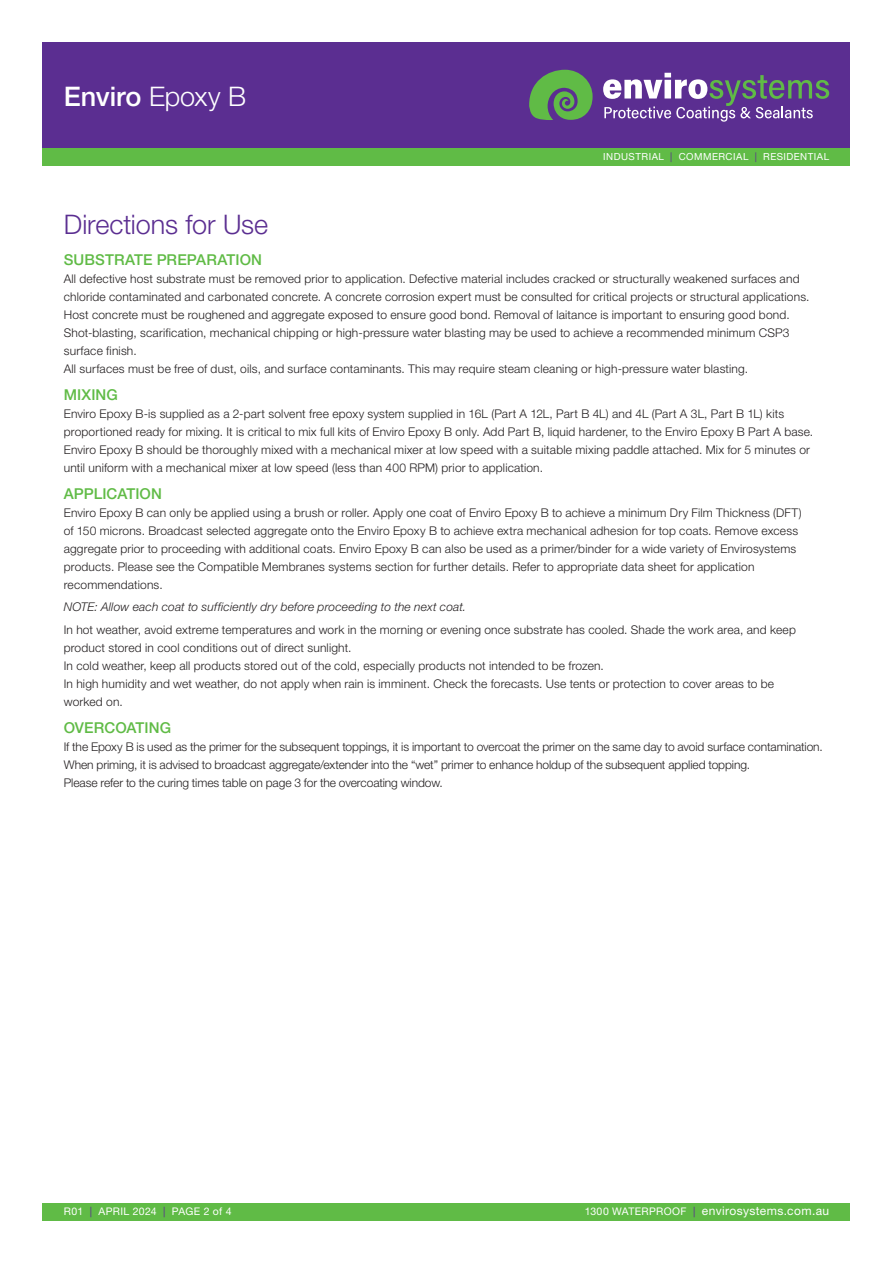
<style>
.page{position:relative;width:893px;height:1263px;background:#fff}
.page>*{position:absolute;margin:0;border:0;box-sizing:border-box;transform-origin:0 0}
.t1{font:300 27px "Helvetica Neue";letter-spacing:-.005em;color:#5b2e91}
.t2{font:500 27px "Helvetica Neue";color:#fff}
.t3{font:500 15px "Helvetica Neue";letter-spacing:.005em;color:#60bb46}
.t4{font:300 12px/18px "Helvetica Neue";letter-spacing:.015em;color:#231f20}
.t5{font:300 12px/18px "Helvetica Neue";letter-spacing:-.005em;color:#231f20}
.t6{font:italic 300 12px "Helvetica Neue";letter-spacing:.015em;color:#231f20}
.t7{font:12px "Helvetica Neue";letter-spacing:.03em;color:#fff}
.t8{font:10.5px "Helvetica Neue";letter-spacing:.03em;color:#fff}
.t9{font:9.75px "Helvetica Neue";letter-spacing:.05em;color:#fff}
.s1{font-weight:300}
.s2{color:#5b2e91}
.s3{font-size:10.5px}
.s4{font-size:10.5px;color:#5b2e91}
</style>
<div class="page">
<div style="left:43px;top:43px;width:807px;height:106px;background:#5b2e91"></div>
<svg style="left:603px;top:73px;width:226px;height:49px"></svg>
<svg style="left:529px;top:70px;width:64px;height:50px"></svg>
<div style="left:43px;top:149px;width:807px;height:17px;background:#60bb46"></div>
<div style="left:43px;top:1203px;width:807px;height:17px;background:#60bb46"></div>
<h1 class="t2" style="left:64px;top:81px;width:184px">Enviro <span class="s1">Epoxy B</span></h1>
<p class="t9" style="left:603px;top:151px;width:227px">INDUSTRIAL <span class="s2">|</span> COMMERCIAL <span class="s2">|</span> RESIDENTIAL</p>
<h1 class="t1" style="left:64px;top:208px;width:206px">Directions for Use</h1>
<p class="t3" style="left:64px;top:251px;width:200px">SUBSTRATE PREPARATION</p>
<p class="t4" style="left:64px;top:270px;width:747px">All defective host substrate must be removed prior to application. Defective material includes cracked or structurally weakened surfaces and chloride contaminated and carbonated concrete. A concrete corrosion expert must be consulted for critical projects or structural applications.<br>Host concrete must be roughened and aggregate exposed to ensure good bond. Removal of laitance is important to ensuring good bond.<br>Shot-blasting, scarification, mechanical chipping or high-pressure water blasting may be used to achieve a recommended minimum CSP3 surface finish.<br>All surfaces must be free of dust, oils, and surface contaminants. This may require steam cleaning or high-pressure water blasting.</p>
<p class="t3" style="left:64px;top:386px;width:56px">MIXING</p>
<p class="t4" style="left:64px;top:405px;width:751px">Enviro Epoxy B-is supplied as a 2-part solvent free epoxy system supplied in 16L (Part A 12L, Part B 4L) and 4L (Part A 3L, Part B 1L) kits proportioned ready for mixing. It is critical to mix full kits of Enviro Epoxy B only. Add Part B, liquid hardener, to the Enviro Epoxy B Part A base.<br>Enviro Epoxy B should be thoroughly mixed with a mechanical mixer at low speed with a suitable mixing paddle attached. Mix for 5 minutes or until uniform with a mechanical mixer at low speed (less than 400 RPM) prior to application.</p>
<p class="t3" style="left:64px;top:485px;width:100px">APPLICATION</p>
<p class="t4" style="left:64px;top:504px;width:739px">Enviro Epoxy B can only be applied using a brush or roller. Apply one coat of Enviro Epoxy B to achieve a minimum Dry Film Thickness (DFT) of 150 microns. Broadcast selected aggregate onto the Enviro Epoxy B to achieve extra mechanical adhesion for top coats. Remove excess aggregate prior to proceeding with additional coats. Enviro Epoxy B can also be used as a primer/binder for a wide variety of Envirosystems products. Please see the Compatible Membranes systems section for further details. Refer to appropriate data sheet for application recommendations.</p>
<p class="t6" style="left:64px;top:600px;width:404px">NOTE: Allow each coat to sufficiently dry before proceeding to the next coat.</p>
<p class="t4" style="left:64px;top:620px;width:734px">In hot weather, avoid extreme temperatures and work in the morning or evening once substrate has cooled. Shade the work area, and keep product stored in cool conditions out of direct sunlight.<br>In cold weather, keep all products stored out of the cold, especially products not intended to be frozen.<br>In high humidity and wet weather, do not apply when rain is imminent. Check the forecasts. Use tents or protection to cover areas to be worked on.</p>
<p class="t3" style="left:64px;top:718px;width:109px">OVERCOATING</p>
<p class="t5" style="left:64px;top:737px;width:760px">If the Epoxy B is used as the primer for the subsequent toppings, it is important to overcoat the primer on the same day to avoid surface contamination.<br>When priming, it is advised to broadcast aggregate/extender into the “wet” primer to enhance holdup of the subsequent applied topping.<br>Please refer to the curing times table on page 3 for the overcoating window.</p>
<p class="t8" style="left:64px;top:1205px;width:169px">R01 <span class="s2">|</span> APRIL 2024 <span class="s2">|</span> PAGE 2 of 4</p>
<p class="t7" style="left:585px;top:1204px;width:246px"><span class="s3">1300 WATERPROOF</span> <span class="s4">|</span> envirosystems.com.au</p>
</div>
